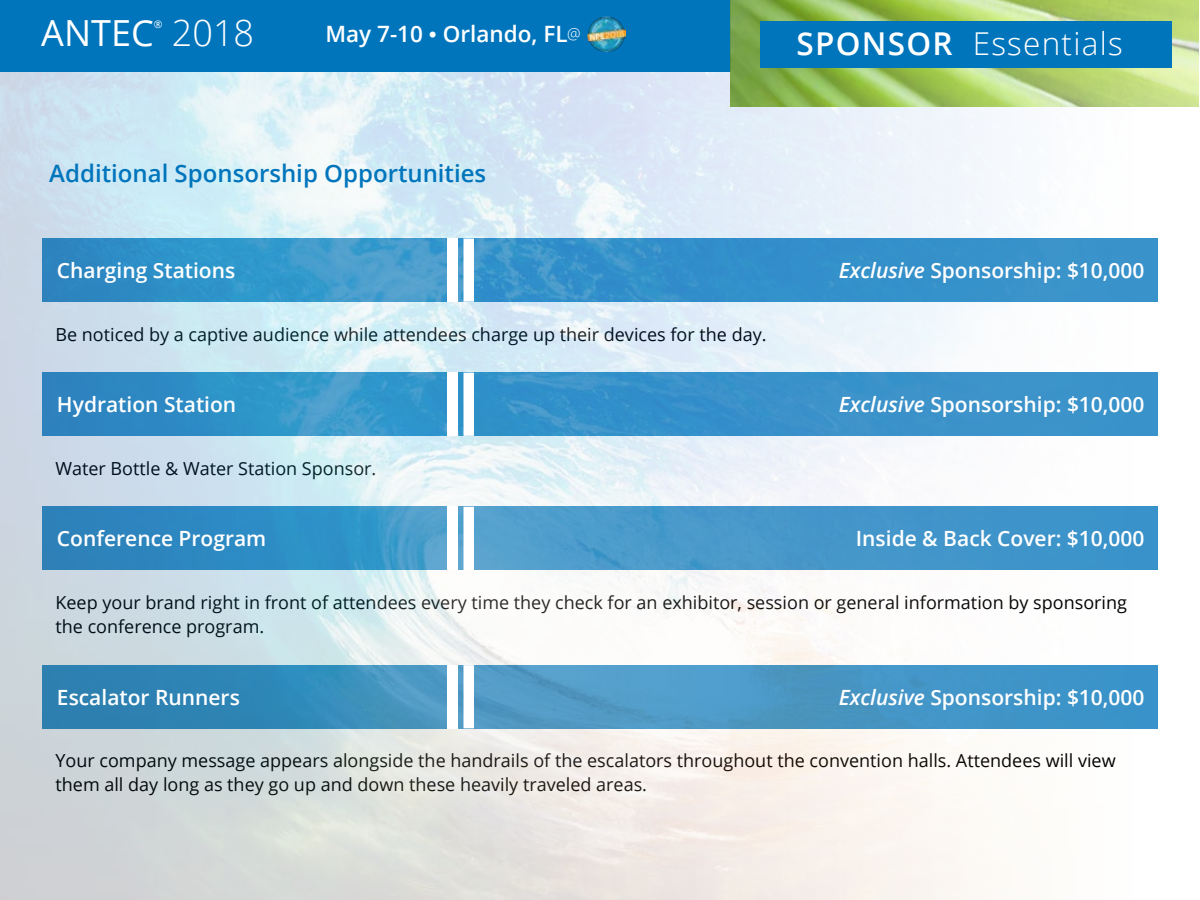
<style>
.page{position:relative;width:1200px;height:900px;background:#fff}
.page>*{position:absolute;margin:0;border:0;box-sizing:border-box;transform-origin:0 0}
.t1{font:36px "Open Sans";color:#fff}
.t2{font:300 36px "Open Sans";color:#fff}
.t3{font:300 31.5px "Open Sans";letter-spacing:.04em;color:#fff}
.t4{font:600 24px "Open Sans";color:#0075bc}
.t5{font:600 22.5px "Open Sans";color:#fff}
.t6{font:600 21px "Open Sans";color:#fff}
.t7{font:18px/24px "Open Sans";color:#000}
.t8{font:10.5px "Open Sans";color:#fff}
.s1{font-weight:300;font-size:15.3px}
.s2{font-weight:600}
.s3{font-style:italic}
</style>
<div class="page">
<img style="left:0;top:72px;width:1198px;height:828px">
<div style="left:447px;top:238px;width:11px;height:64px;background:#fff"></div>
<svg style="left:464px;top:238px;width:10px;height:64px"></svg>
<div style="left:447px;top:373px;width:11px;height:63px;background:#fff"></div>
<svg style="left:464px;top:373px;width:10px;height:63px"></svg>
<div style="left:447px;top:507px;width:11px;height:63px;background:#fff"></div>
<svg style="left:464px;top:507px;width:10px;height:63px"></svg>
<div style="left:447px;top:665px;width:11px;height:63px;background:#fff"></div>
<svg style="left:464px;top:665px;width:10px;height:63px"></svg>
<div style="left:0;top:0;width:730px;height:72px;background:#0075bc"></div>
<img style="left:730px;top:0;width:468px;height:106px">
<div style="left:760px;top:22px;width:412px;height:46px;background:#0175bc"></div>
<img style="left:588px;top:16px;width:37px;height:37px">
<p class="t8" style="left:154px;top:17px;width:10px">®</p>
<h1 class="t2" style="left:172px;top:9px;width:84px">2018</h1>
<p class="t5" style="left:326px;top:18px;width:257px">May 7-10 • Orlando, FL <span class="s1">@</span></p>
<h1 class="t1" style="left:41px;top:9px;width:114px">ANTEC</h1>
<h2 class="t3" style="left:797px;top:22px;width:328px"><span class="s2">SPONSOR</span> Essentials</h2>
<h3 class="t4" style="left:49px;top:157px;width:438px">Additional Sponsorship Opportunities</h3>
<p class="t6" style="left:57px;top:256px;width:180px">Charging Stations</p>
<p class="t6" style="left:839px;top:256px;width:307px"><span class="s3">Exclusive</span> Sponsorship: $10,000</p>
<p class="t7" style="left:56px;top:322px;width:713px">Be noticed by a captive audience while attendees charge up their devices for the day.</p>
<p class="t6" style="left:57px;top:390px;width:181px">Hydration Station</p>
<p class="t6" style="left:839px;top:390px;width:307px"><span class="s3">Exclusive</span> Sponsorship: $10,000</p>
<p class="t7" style="left:56px;top:456px;width:322px">Water Bottle &amp; Water Station Sponsor.</p>
<p class="t6" style="left:57px;top:524px;width:211px">Conference Program</p>
<p class="t6" style="left:856px;top:524px;width:290px">Inside &amp; Back Cover: $10,000</p>
<p class="t7" style="left:56px;top:590px;width:1073px">Keep your brand right in front of attendees every time they check for an exhibitor, session or general information by sponsoring the conference program.</p>
<p class="t6" style="left:57px;top:683px;width:184px">Escalator Runners</p>
<p class="t6" style="left:839px;top:683px;width:307px"><span class="s3">Exclusive</span> Sponsorship: $10,000</p>
<p class="t7" style="left:56px;top:748px;width:1062px">Your company message appears alongside the handrails of the escalators throughout the convention halls. Attendees will view them all day long as they go up and down these heavily traveled areas.</p>
</div>
